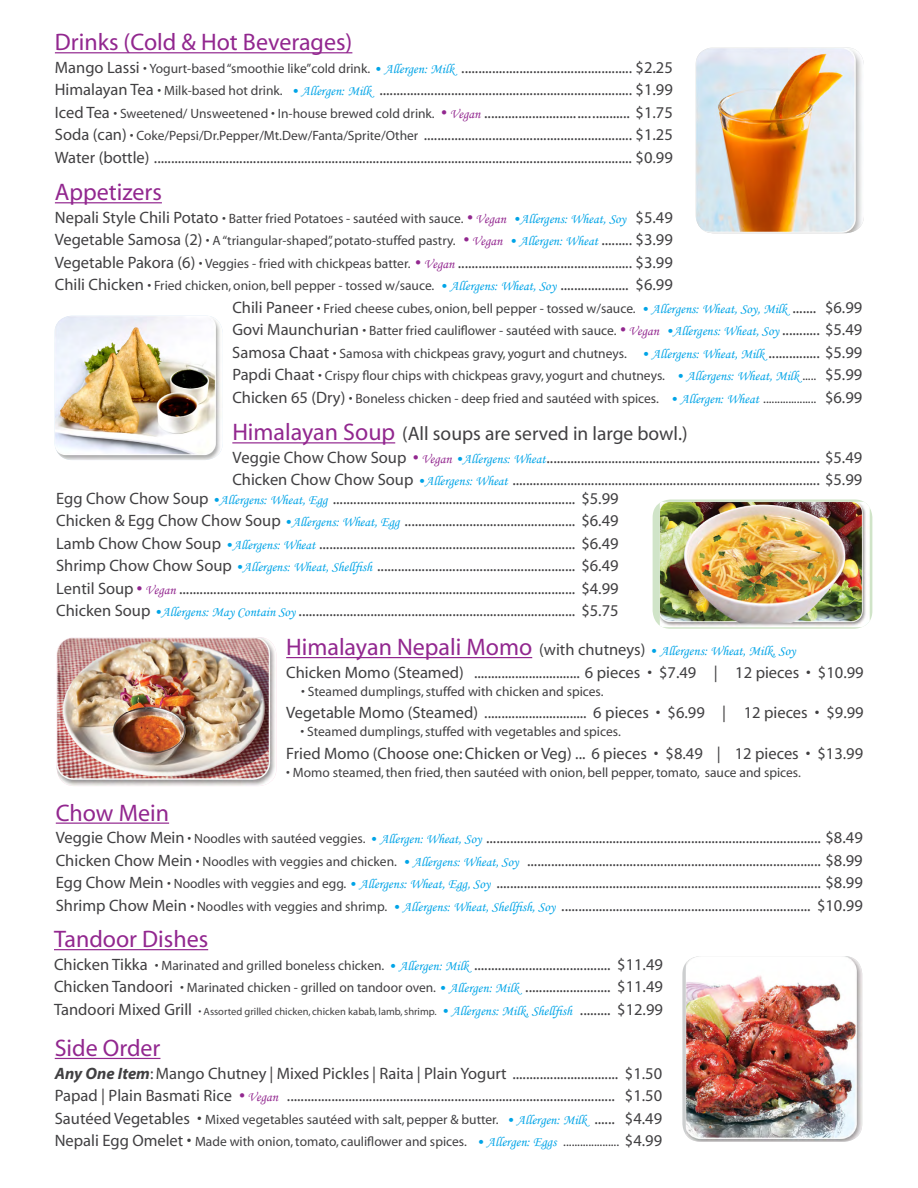
<style>
.page{position:relative;width:918px;height:1188px;background:#fff}
.page>*{position:absolute;margin:0;border:0;box-sizing:border-box;transform-origin:0 0}
.t1{font:24px "Myriad";color:#92278f}
.t2{font:19.5px "Myriad";color:#414042}
.t3{font:16.5px/22.5px "Myriad";color:#414042;text-align:justify}
.t4{font:13.5px/22.5px "Myriad";color:#414042}
.t5{font:13.5px "Monotype Corsiva";color:#00a4e7}
.t6{font:10.5px "Myriad";color:#414042}
.s1{font-size:13.5px}
.s2{font-family:"Monotype Corsiva";font-size:13.5px;color:#00a4e7}
.s3{font-weight:700;font-style:italic;color:#92278f}
.s4{font-family:"Monotype Corsiva";font-size:13.5px;color:#92278f}
.s5{font-size:16.5px}
.s6{font-weight:700;font-style:italic;font-size:16.5px;color:#92278f}
.s7{font-family:"Monotype Corsiva";color:#92278f}
.s8{font-family:"Monotype Corsiva";color:#00a4e7}
.s9{font-size:24px;color:#92278f}
.s10{font-family:"Myriad";font-size:24px;color:#92278f}
.s11{font-family:"Myriad";font-size:16.5px;color:#414042}
.s12{font-weight:700;font-style:italic}
</style>
<div class="page">
<img style="left:686px;top:956px;width:176px;height:186px">
<img style="left:54px;top:316px;width:169px;height:144px">
<div style="left:653px;top:500px;width:219px;height:129px;background:#d0e4c8;border-radius:18px"></div>
<img style="left:660px;top:502px;width:210px;height:125px">
<hr style="left:55px;top:52px;width:297px;height:1px;background:#92278f">
<hr style="left:55px;top:202px;width:107px;height:1px;background:#92278f">
<hr style="left:232px;top:442px;width:163px;height:1px;background:#92278f">
<hr style="left:286px;top:657px;width:246px;height:1px;background:#92278f">
<hr style="left:56px;top:823px;width:113px;height:1px;background:#92278f">
<hr style="left:54px;top:949px;width:154px;height:1px;background:#92278f">
<img style="left:57px;top:637px;width:219px;height:149px">
<img style="left:696px;top:47px;width:168px;height:186px">
<hr style="left:55px;top:1058px;width:105px;height:1px;background:#92278f">
<h1 class="t1" style="left:55px;top:30px;width:299px">Drinks (Cold &amp; Hot Beverages)</h1>
<p class="t3" style="left:55px;top:57px;width:620px">Mango Lassi <span class="s1">• Yogurt-based “smoothie like”cold drink.</span> <span class="s2">• Allergen: Milk</span> .................................................. $2.25<br>Himalayan Tea <span class="s1">• Milk-based hot drink.</span> <span class="s2">• Allergen: Milk</span> .......................................................................... $1.99<br>Iced Tea <span class="s1">• Sweetened/ Unsweetened • In-house brewed cold drink.</span> <span class="s3">•</span> <span class="s4">Vegan</span> .......................................... $1.75<br>Soda (can) <span class="s1">• Coke/Pepsi/Dr.Pepper/Mt.Dew/Fanta/Sprite/Other</span> ............................................................. $1.25<br>Water (bottle) ............................................................................................................................................ $0.99</p>
<h1 class="t1" style="left:55px;top:180px;width:109px">Appetizers</h1>
<p class="t4" style="left:55px;top:208px;width:620px"><span class="s5">Nepali Style Chili Potato</span> • Batter fried Potatoes - sautéed with sauce. <span class="s6">•</span> <span class="s7">Vegan</span> <span class="s8">•Allergens: Wheat, Soy</span> <span class="s5">$5.49<br>Vegetable Samosa (2)</span> • A “triangular-shaped”, potato-stuffed pastry. <span class="s6">•</span> <span class="s7">Vegan</span> <span class="s8">• Allergen: Wheat</span> <span class="s5">......... $3.99</span></p>
<p class="t3" style="left:55px;top:252px;width:620px">Vegetable Pakora (6) <span class="s1">• Veggies - fried with chickpeas batter.</span> <span class="s3">•</span> <span class="s4">Vegan</span> ................................................... $3.99</p>
<p class="t4" style="left:232px;top:275px;width:632px;text-indent:-177px"><span class="s5">Chili Chicken</span> • Fried chicken, onion, bell pepper - tossed w/sauce. <span class="s8">• Allergens: Wheat, Soy</span> <span class="s5">.................... $6.99<br>Chili Paneer</span> • Fried cheese cubes, onion, bell pepper - tossed w/sauce. <span class="s8">• Allergens: Wheat, Soy, Milk</span> <span class="s5">....... $6.99<br>Govi Maunchurian</span> • Batter fried cauliflower - sautéed with sauce. <span class="s6">•</span> <span class="s7">Vegan</span> <span class="s8">•Allergens: Wheat, Soy</span> <span class="s5">........... $5.49<br>Samosa Chaat</span> • Samosa with chickpeas gravy, yogurt and chutneys. <span class="s8">• Allergens: Wheat, Milk</span> <span class="s5">............... $5.99<br>Papdi Chaat</span> • Crispy flour chips with chickpeas gravy, yogurt and chutneys. <span class="s8">• Allergens: Wheat, Milk</span> ..... <span class="s5">$5.99<br>Chicken 65 (Dry)</span> • Boneless chicken - deep fried and sautéed with spices. <span class="s8">• Allergen: Wheat</span> ................... <span class="s5">$6.99</span></p>
<p class="t2" style="left:232px;top:424px;width:457px"><span class="s9">Himalayan Soup</span> (All soups are served in large bowl.)</p>
<p class="t3" style="left:232px;top:447px;width:632px">Veggie Chow Chow Soup <span class="s3">•</span> <span class="s4">Vegan</span> <span class="s2">•Allergens: Wheat</span>................................................................................ $5.49<br>Chicken Chow Chow Soup <span class="s2">•Allergens: Wheat</span> .......................................................................................... $5.99</p>
<p class="t3" style="left:56px;top:488px;width:564px">Egg Chow Chow Soup <span class="s2">•Allergens: Wheat, Egg</span> ....................................................................... $5.99<br>Chicken &amp; Egg Chow Chow Soup <span class="s2">•Allergens: Wheat, Egg</span> .................................................. $6.49<br>Lamb Chow Chow Soup <span class="s2">•Allergens: Wheat</span> ........................................................................... $6.49<br>Shrimp Chow Chow Soup <span class="s2">•Allergens: Wheat, Shellfish</span> .......................................................... $6.49<br>Lentil Soup <span class="s3">•</span> <span class="s4">Vegan</span> .................................................................................................................... $4.99<br>Chicken Soup <span class="s2">•Allergens: May Contain Soy</span> ................................................................................. $5.75</p>
<p class="t5" style="left:286px;top:643px;width:511px"><span class="s10">Himalayan Nepali Momo</span> <span class="s11">(with chutneys)</span> • Allergens: Wheat, Milk, Soy</p>
<p class="t3" style="left:286px;top:662px;width:579px">Chicken Momo (Steamed) ............................... 6 pieces • $7.49 | 12 pieces • $10.99</p>
<p class="t4" style="left:301px;top:681px;width:304px">• Steamed dumplings, stuffed with chicken and spices.</p>
<p class="t3" style="left:286px;top:702px;width:579px">Vegetable Momo (Steamed) .............................. 6 pieces • $6.99 | 12 pieces • $9.99</p>
<p class="t4" style="left:301px;top:721px;width:322px">• Steamed dumplings, stuffed with vegetables and spices.</p>
<p class="t3" style="left:286px;top:743px;width:578px">Fried Momo (Choose one: Chicken or Veg) ... 6 pieces • $8.49 | 12 pieces • $13.99</p>
<p class="t4" style="left:286px;top:762px;width:516px">• Momo steamed, then fried, then sautéed with onion, bell pepper, tomato, sauce and spices.</p>
<h1 class="t1" style="left:56px;top:801px;width:115px">Chow Mein</h1>
<p class="t3" style="left:56px;top:827px;width:809px">Veggie Chow Mein <span class="s1">• Noodles with sautéed veggies.</span> <span class="s2">• Allergen: Wheat, Soy</span> .................................................................................................. $8.49<br>Chicken Chow Mein <span class="s1">• Noodles with veggies and chicken.</span> <span class="s2">• Allergens: Wheat, Soy</span> ...................................................................................... $8.99<br>Egg Chow Mein <span class="s1">• Noodles with veggies and egg.</span> <span class="s2">• Allergens: Wheat, Egg, Soy</span> ............................................................................................... $8.99<br>Shrimp Chow Mein <span class="s1">• Noodles with veggies and shrimp.</span> <span class="s2">• Allergens: Wheat, Shellfish, Soy</span> ......................................................................... $10.99</p>
<h1 class="t1" style="left:54px;top:927px;width:156px">Tandoor Dishes</h1>
<p class="t3" style="left:54px;top:954px;width:611px">Chicken Tikka <span class="s1">• Marinated and grilled boneless chicken.</span> <span class="s2">• Allergen: Milk</span> ........................................ $11.49<br>Chicken Tandoori <span class="s1">• Marinated chicken - grilled on tandoor oven.</span> <span class="s2">• Allergen: Milk</span> ......................... $11.49</p>
<p class="t6" style="left:54px;top:1006px;width:610px"><span class="s5">Tandoori Mixed Grill</span> • Assorted grilled chicken, chicken kabab, lamb, shrimp. <span class="s2">• Allergens: Milk, Shellfish</span> <span class="s5">......... $12.99</span></p>
<h1 class="t1" style="left:55px;top:1036px;width:107px">Side Order</h1>
<p class="t3" style="left:55px;top:1063px;width:609px"><span class="s12">Any One Item</span>: Mango Chutney | Mixed Pickles | Raita | Plain Yogurt ............................... $1.50<br>Papad | Plain Basmati Rice <span class="s3">•</span> <span class="s4">Vegan</span> ................................................................................................ $1.50</p>
<p class="t4" style="left:55px;top:1108px;width:609px"><span class="s5">Sautéed Vegetables •</span> Mixed vegetables sautéed with salt, pepper &amp; butter. <span class="s8">• Allergen: Milk</span> <span class="s5">...... $4.49<br>Nepali Egg Omelet •</span> Made with onion, tomato, cauliflower and spices. <span class="s8">• Allergen: Eggs</span> .................... <span class="s5">$4.99</span></p>
</div>
